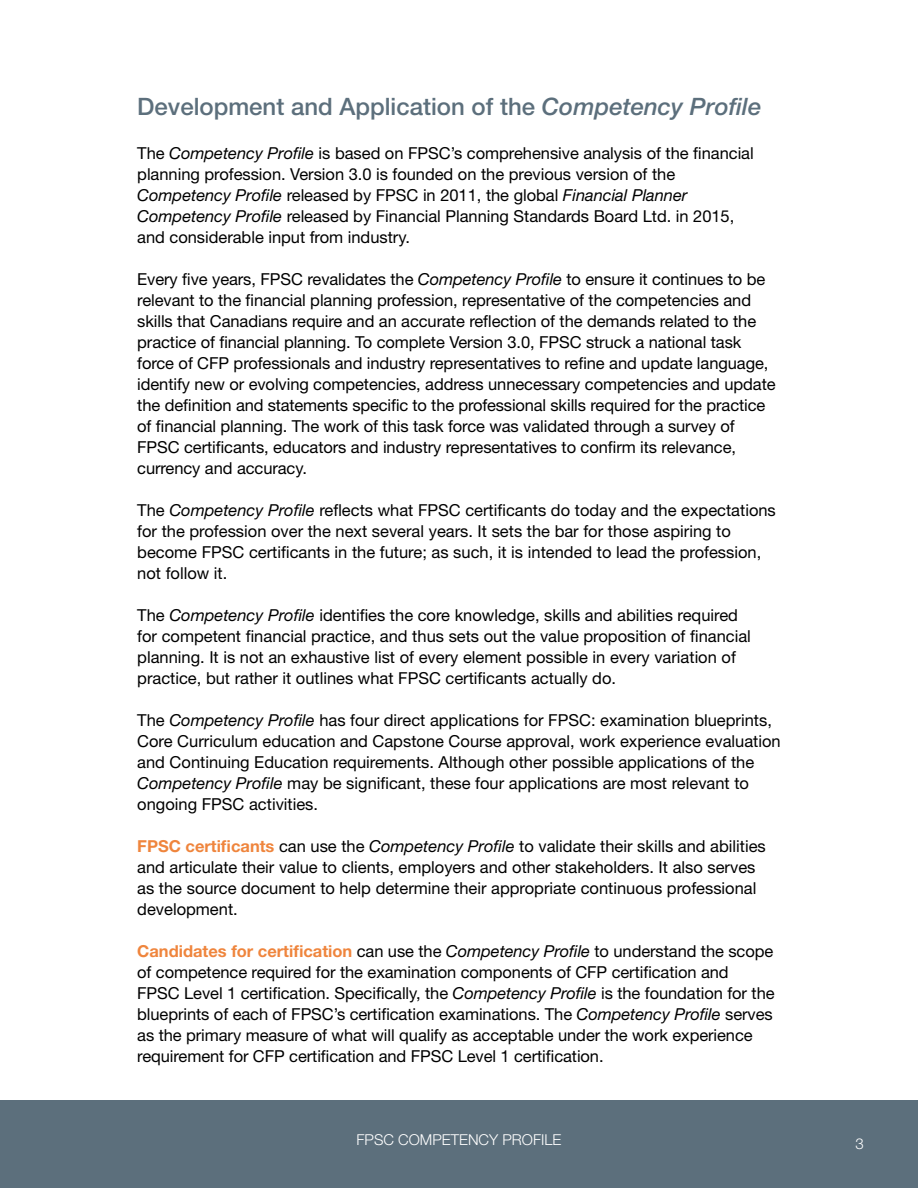
<style>
.page{position:relative;width:918px;height:1188px;background:#fff}
.page>*{position:absolute;margin:0;border:0;box-sizing:border-box;transform-origin:0 0}
.t1{font:500 24px "Helvetica Neue LT Std";color:#5c6f7c}
.t2{font:16.5px/21px "Helvetica Neue LT Std";color:#000}
.t3{font:300 15px "Helvetica Neue LT Std";color:#fff}
.s1{font-style:italic}
.s2{font-weight:700;color:#ef853d}
</style>
<div class="page">
<div style="left:0;top:1100px;width:918px;height:88px;background:#5c6f7c"></div>
<h1 class="t1" style="left:137px;top:92px;width:626px">Development and Application of the <span class="s1">Competency Profile</span></h1>
<p class="t2" style="left:137px;top:142px;width:618px">The <span class="s1">Competency Profile</span> is based on FPSC’s comprehensive analysis of the financial planning profession. Version 3.0 is founded on the previous version of the <span class="s1">Competency Profile</span> released by FPSC in 2011, the global <span class="s1">Financial Planner Competency Profile</span> released by Financial Planning Standards Board Ltd. in 2015, and considerable input from industry.</p>
<p class="t2" style="left:137px;top:268px;width:640px">Every five years, FPSC revalidates the <span class="s1">Competency Profile</span> to ensure it continues to be relevant to the financial planning profession, representative of the competencies and skills that Canadians require and an accurate reflection of the demands related to the practice of financial planning. To complete Version 3.0, FPSC struck a national task force of CFP professionals and industry representatives to refine and update language, identify new or evolving competencies, address unnecessary competencies and update the definition and statements specific to the professional skills required for the practice of financial planning. The work of this task force was validated through a survey of FPSC certificants, educators and industry representatives to confirm its relevance, currency and accuracy.</p>
<p class="t2" style="left:137px;top:499px;width:640px">The <span class="s1">Competency Profile</span> reflects what FPSC certificants do today and the expectations for the profession over the next several years. It sets the bar for those aspiring to become FPSC certificants in the future; as such, it is intended to lead the profession, not follow it.</p>
<p class="t2" style="left:137px;top:604px;width:615px">The <span class="s1">Competency Profile</span> identifies the core knowledge, skills and abilities required for competent financial practice, and thus sets out the value proposition of financial planning. It is not an exhaustive list of every element possible in every variation of practice, but rather it outlines what FPSC certificants actually do.</p>
<p class="t2" style="left:137px;top:709px;width:645px">The <span class="s1">Competency Profile</span> has four direct applications for FPSC: examination blueprints, Core Curriculum education and Capstone Course approval, work experience evaluation and Continuing Education requirements. Although other possible applications of the <span class="s1">Competency Profile</span> may be significant, these four applications are most relevant to ongoing FPSC activities.</p>
<p class="t2" style="left:137px;top:835px;width:630px"><span class="s2">FPSC certificants</span> can use the <span class="s1">Competency Profile</span> to validate their skills and abilities and articulate their value to clients, employers and other stakeholders. It also serves as the source document to help determine their appropriate continuous professional development.</p>
<p class="t2" style="left:137px;top:940px;width:639px"><span class="s2">Candidates for certification</span> can use the <span class="s1">Competency Profile</span> to understand the scope of competence required for the examination components of CFP certification and FPSC Level 1 certification. Specifically, the <span class="s1">Competency Profile</span> is the foundation for the blueprints of each of FPSC’s certification examinations. The <span class="s1">Competency Profile</span> serves as the primary measure of what will qualify as acceptable under the work experience requirement for CFP certification and FPSC Level 1 certification.</p>
<p class="t3" style="left:357px;top:1130px;width:206px">FPSC COMPETENCY PROFILE</p>
<p class="t3" style="left:856px;top:1134px;width:10px">3</p>
</div>
